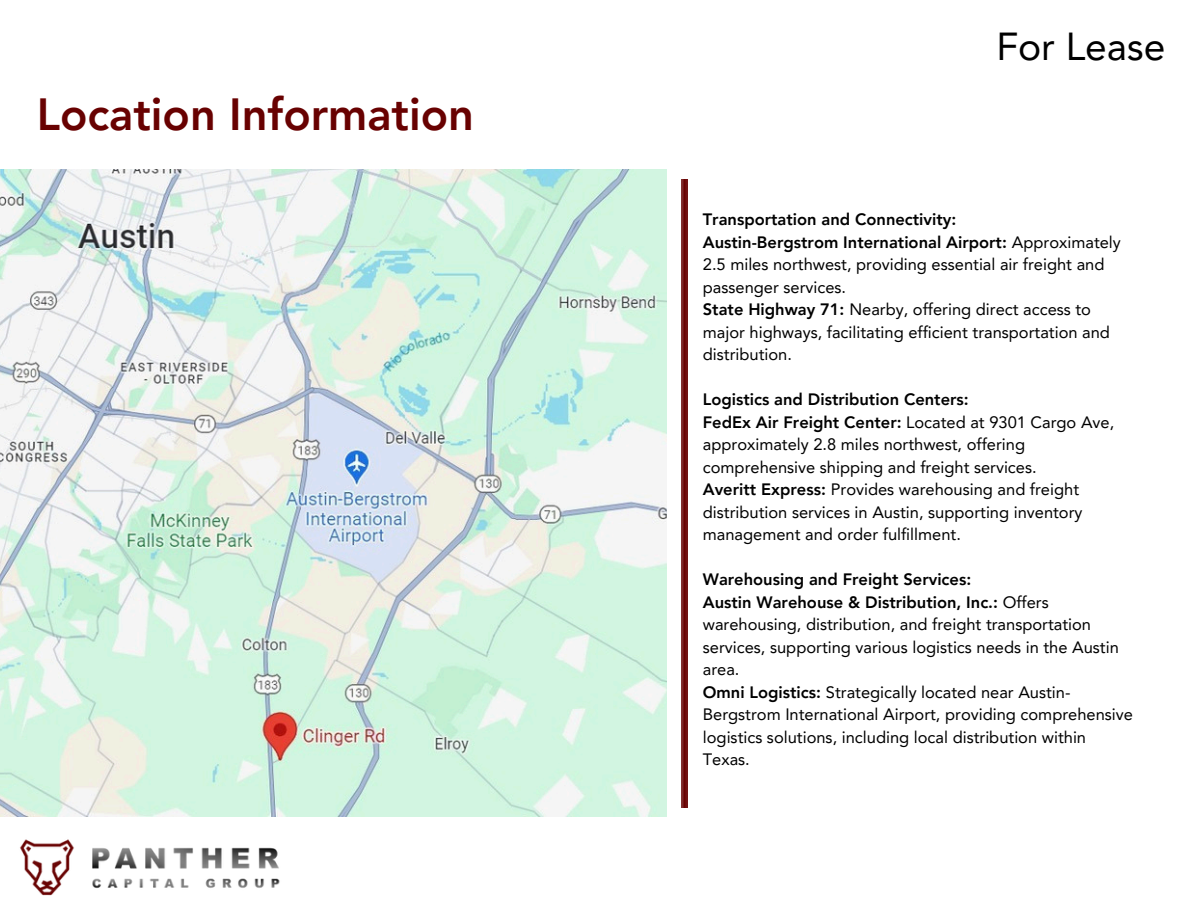
<style>
.page{position:relative;width:1188px;height:918px;background:#fff}
.page>*{position:absolute;margin:0;border:0;box-sizing:border-box;transform-origin:0 0}
.t1{font:800 45px "Avenir LT Pro";color:#680101}
.t2{font:39px "Avenir LT Pro";color:#000}
.t3{font:16.5px/22.5px "Avenir LT Pro";color:#000}
.t4{font:800 16.5px "Avenir LT Pro";color:#000}
.s1{font-weight:800}
</style>
<div class="page">
<img style="left:20px;top:839px;width:260px;height:57px">
<img style="left:0;top:170px;width:666px;height:647px">
<img style="left:681px;top:179px;width:6px;height:629px">
<h2 class="t1" style="left:37px;top:96px;width:439px">Location Information</h2>
<h1 class="t2" style="left:996px;top:31px;width:171px">For Lease</h1>
<p class="t4" style="left:703px;top:213px;width:255px">Transportation and Connectivity:</p>
<p class="t3" style="left:703px;top:232px;width:420px"><span class="s1">Austin-Bergstrom International Airport:</span> Approximately<br>2.5 miles northwest, providing essential air freight and passenger services.</p>
<p class="t3" style="left:703px;top:300px;width:409px"><span class="s1">State Highway 71:</span> Nearby, offering direct access to major highways, facilitating efficient transportation and distribution.</p>
<p class="t4" style="left:703px;top:393px;width:267px">Logistics and Distribution Centers:</p>
<p class="t3" style="left:703px;top:412px;width:413px"><span class="s1">FedEx Air Freight Center:</span> Located at 9301 Cargo Ave, approximately 2.8 miles northwest, offering comprehensive shipping and freight services.</p>
<p class="t3" style="left:703px;top:480px;width:381px"><span class="s1">Averitt Express:</span> Provides warehousing and freight distribution services in Austin, supporting inventory management and order fulfillment.</p>
<p class="t4" style="left:703px;top:573px;width:270px">Warehousing and Freight Services:</p>
<p class="t3" style="left:703px;top:592px;width:418px"><span class="s1">Austin Warehouse &amp; Distribution, Inc.:</span> Offers warehousing, distribution, and freight transportation services, supporting various logistics needs in the Austin area.</p>
<p class="t3" style="left:703px;top:682px;width:432px"><span class="s1">Omni Logistics:</span> Strategically located near Austin-Bergstrom International Airport, providing comprehensive logistics solutions, including local distribution within Texas.</p>
</div>
